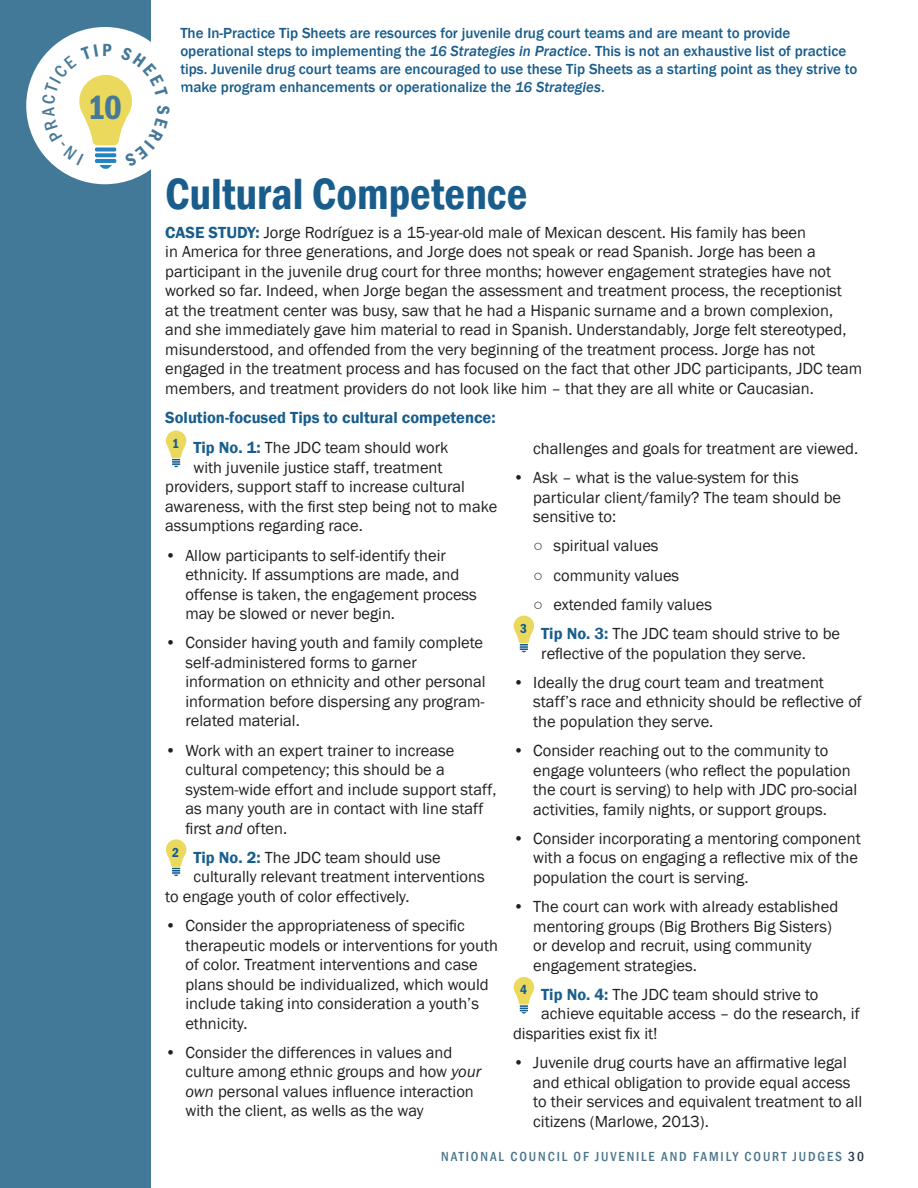
<style>
.page{position:relative;width:918px;height:1188px;background:#fff}
.page>*{position:absolute;margin:0;border:0;box-sizing:border-box;transform-origin:0 0}
.t1{font:600 condensed 45px "Franklin Gothic";color:#195d8c}
.t2{font:600 condensed 34.8px "Franklin Gothic";color:#467998}
.t3{font:16.5px/19.5px "Franklin Gothic";color:#231f20}
.t4{font:600 16.5px "Franklin Gothic";color:#195d8c}
.t5{font:500 15px/18px "Franklin Gothic";color:#195d8c}
.t6{font:500 condensed 13.5px "Franklin Gothic";letter-spacing:.14em;color:#49748a}
.t7{font:600 condensed 13.5px "Franklin Gothic";color:#165c8b}
.s1{font-style:italic}
.s2{font-weight:600;color:#195d8c}
.s3{color:#293546}
</style>
<div class="page">
<div style="left:0;top:0;width:150px;height:1188px;background:#437998"></div>
<div style="left:26px;top:27px;width:158px;height:157px;background:#fff;border-radius:50%"></div>
<svg style="left:165px;top:431px;width:22px;height:36px"></svg>
<svg style="left:165px;top:839px;width:22px;height:37px"></svg>
<svg style="left:513px;top:977px;width:21px;height:37px"></svg>
<svg style="left:513px;top:616px;width:21px;height:36px"></svg>
<svg style="left:42px;top:44px;width:90px;height:125px"></svg>
<p class="t2" style="left:88px;top:85px;width:36px">10</p>
<p class="t5" style="left:180px;top:24px;width:679px">The In-Practice Tip Sheets are resources for juvenile drug court teams and are meant to provide operational steps to implementing the <span class="s1">16 Strategies in Practice</span>. This is not an exhaustive list of practice tips. Juvenile drug court teams are encouraged to use these Tip Sheets as a starting point as they strive to make program enhancements or operationalize the <span class="s1">16 Strategies</span>.</p>
<p class="t1" style="left:165px;top:164px;width:364px">Cultural Competence</p>
<p class="t3" style="left:165px;top:223px;width:699px"><span class="s2">CASE STUDY:</span> Jorge Rodríguez is a 15-year-old male of Mexican descent. His family has been<br>in America for three generations, and Jorge does not speak or read Spanish. Jorge has been a participant in the juvenile drug court for three months; however engagement strategies have not worked so far. Indeed, when Jorge began the assessment and treatment process, the receptionist<br>at the treatment center was busy, saw that he had a Hispanic surname and a brown complexion, and she immediately gave him material to read in Spanish. Understandably, Jorge felt stereotyped, misunderstood, and offended from the very beginning of the treatment process. Jorge has not engaged in the treatment process and has focused on the fact that other JDC participants, JDC team members, and treatment providers do not look like him – that they are all white or Caucasian.</p>
<p class="t4" style="left:165px;top:407px;width:332px">Solution-focused Tips to cultural competence:</p>
<p class="t3" style="left:193px;top:438px;width:257px"><span class="s2">Tip No. 1:</span> The JDC team should work</p>
<p class="t3" style="left:193px;top:458px;width:251px">with juvenile justice staff, treatment</p>
<p class="t3" style="left:165px;top:477px;width:301px">providers, support staff to increase cultural</p>
<p class="t3" style="left:165px;top:497px;width:334px">awareness, with the first step being not to make</p>
<p class="t3" style="left:165px;top:516px;width:199px">assumptions regarding race.</p>
<p class="t3" style="left:185px;top:546px;width:293px;text-indent:-20px">• Allow participants to self-identify their ethnicity. If assumptions are made, and offense is taken, the engagement process may be slowed or never begin.</p>
<p class="t3" style="left:185px;top:633px;width:302px;text-indent:-20px">• Consider having youth and family complete self-administered forms to garner information on ethnicity and other personal information before dispersing any program&shy;related material.</p>
<p class="t3" style="left:185px;top:741px;width:313px;text-indent:-20px">• Work with an expert trainer to increase cultural competency; this should be a system-wide effort and include support staff, as many youth are in contact with line staff first <span class="s1">and</span> often.</p>
<p class="t3" style="left:193px;top:848px;width:249px"><span class="s2">Tip No. 2:</span> The JDC team should use</p>
<p class="t3" style="left:193px;top:867px;width:293px">culturally relevant treatment interventions</p>
<p class="t3" style="left:165px;top:887px;width:246px">to engage youth of color effectively.</p>
<p class="t3" style="left:185px;top:916px;width:314px;text-indent:-20px">• Consider the appropriateness of specific therapeutic models or interventions for youth of color. Treatment interventions and case plans should be individualized, which would include taking into consideration a youth’s ethnicity.</p>
<p class="t3" style="left:185px;top:1043px;width:297px;text-indent:-20px">• Consider the differences in values and culture among ethnic groups and how <span class="s1">your own</span> personal values influence interaction with the client, as wells as the way</p>
<p class="t7" style="left:172px;top:434px;width:8px">1</p>
<p class="t3" style="left:533px;top:439px;width:327px">challenges and goals for treatment are viewed.</p>
<p class="t3" style="left:533px;top:468px;width:309px;text-indent:-20px">• Ask – what is the value-system for this particular client/family? The team should be sensitive to:</p>
<p class="t3" style="left:533px;top:536px;width:127px">○ spiritual values</p>
<p class="t3" style="left:533px;top:566px;width:148px">○ community values</p>
<p class="t3" style="left:533px;top:595px;width:180px">○ extended family values</p>
<p class="t3" style="left:541px;top:624px;width:300px"><span class="s2">Tip No. 3:</span> The JDC team should strive to be reflective of the population they serve.</p>
<p class="t3" style="left:533px;top:673px;width:330px;text-indent:-20px">• Ideally the drug court team and treatment staff’s race and ethnicity should be reflective of the population they serve.</p>
<p class="t3" style="left:533px;top:741px;width:325px;text-indent:-20px">• Consider reaching out to the community to engage volunteers (who reflect the population the court is serving) to help with JDC pro-social activities, family nights, or support groups.</p>
<p class="t3" style="left:533px;top:829px;width:329px;text-indent:-20px">• Consider incorporating a mentoring component with a focus on engaging a reflective mix of the population the court is serving.</p>
<p class="t3" style="left:533px;top:897px;width:307px;text-indent:-20px">• The court can work with already established mentoring groups (Big Brothers Big Sisters) or develop and recruit, using community engagement strategies.</p>
<p class="t3" style="left:541px;top:985px;width:279px"><span class="s2">Tip No. 4:</span> The JDC team should strive to</p>
<p class="t3" style="left:541px;top:1004px;width:320px">achieve equitable access – do the research, if</p>
<p class="t3" style="left:513px;top:1024px;width:146px">disparities exist fix it!</p>
<p class="t3" style="left:533px;top:1053px;width:330px;text-indent:-20px">• Juvenile drug courts have an affirmative legal and ethical obligation to provide equal access to their services and equivalent treatment to all citizens (Marlowe, 2013).</p>
<p class="t7" style="left:520px;top:620px;width:8px">3</p>
<p class="t7" style="left:172px;top:843px;width:8px">2</p>
<p class="t7" style="left:520px;top:981px;width:8px">4</p>
<p class="t6" style="left:441px;top:1148px;width:424px">NATIONAL COUNCIL OF JUVENILE AND FAMILY COURT JUDGES <span class="s3">30</span></p>
</div>
